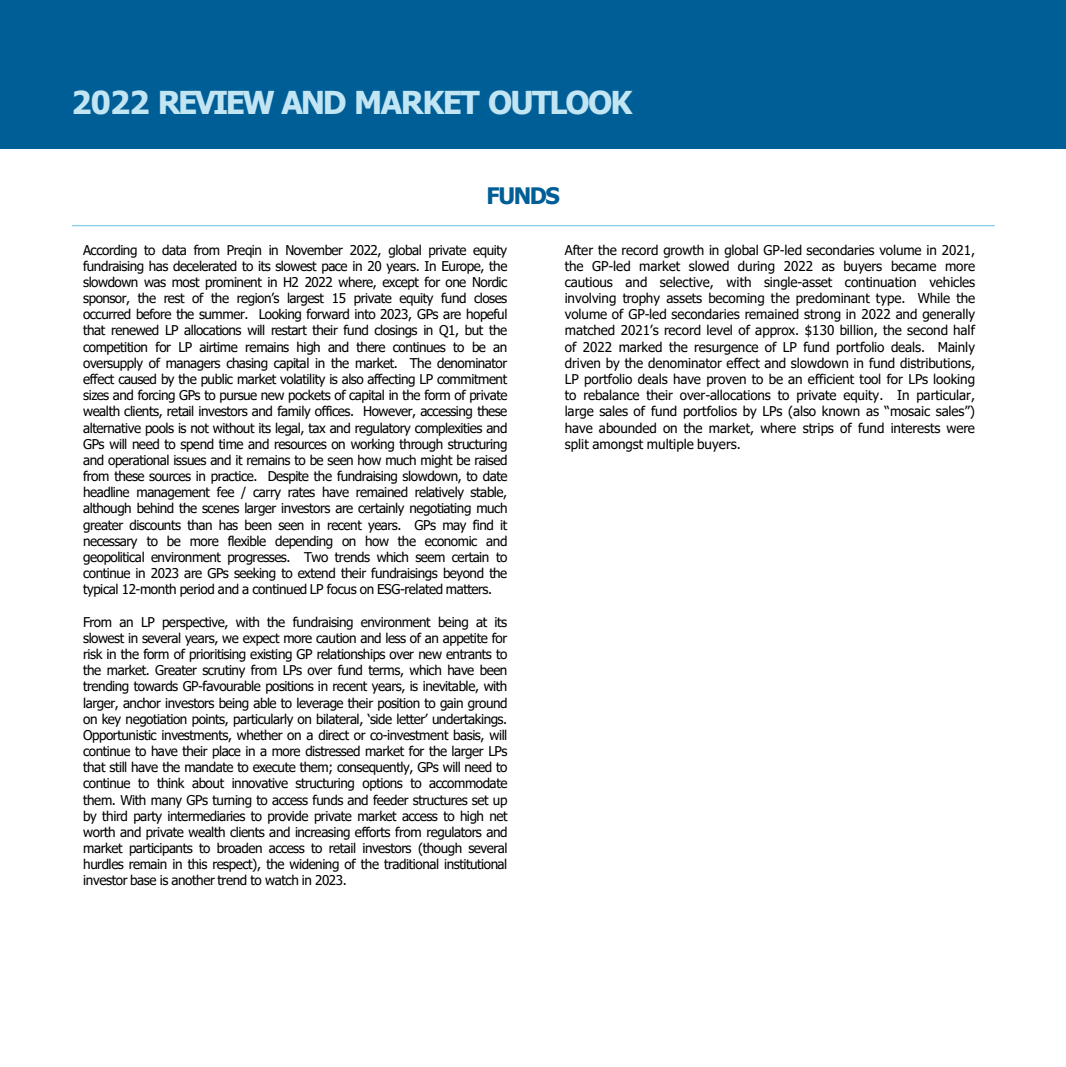
<style>
.page{position:relative;width:1066px;height:1067px;background:#fff}
.page>*{position:absolute;margin:0;border:0;box-sizing:border-box;transform-origin:0 0}
.t1{font:700 31.5px "Tahoma";letter-spacing:-.06em;color:#c2e5f3}
.t2{font:700 22.75px "Tahoma";letter-spacing:-.065em;color:#005e96}
.t3{font:13.47px/16.1px "Tahoma";letter-spacing:-.025em;color:#000;text-align:justify}
</style>
<div class="page">
<div style="left:0;top:0;width:1066px;height:149px;background:#005e96"></div>
<hr style="left:72px;top:225px;width:923px;height:1px;background:#86cfea">
<h2 class="t1" style="left:71px;top:80px;width:562px">2022 REVIEW AND MARKET OUTLOOK</h2>
<p class="t2" style="left:487px;top:180px;width:75px">FUNDS</p>
<p class="t3" style="left:83px;top:242px;width:426px">According to data from Preqin in November 2022, global private equity fundraising has decelerated to its slowest pace in 20 years. In Europe, the slowdown was most prominent in H2 2022 where, except for one Nordic sponsor, the rest of the region’s largest 15 private equity fund closes occurred before the summer. Looking forward into 2023, GPs are hopeful that renewed LP allocations will restart their fund closings in Q1, but the competition for LP airtime remains high and there continues to be an oversupply of managers chasing capital in the market. The denominator effect caused by the public market volatility is also affecting LP commitment sizes and forcing GPs to pursue new pockets of capital in the form of private wealth clients, retail investors and family offices. However, accessing these alternative pools is not without its legal, tax and regulatory complexities and GPs will need to spend time and resources on working through structuring and operational issues and it remains to be seen how much might be raised from these sources in practice. Despite the fundraising slowdown, to date headline management fee / carry rates have remained relatively stable, although behind the scenes larger investors are certainly negotiating much greater discounts than has been seen in recent years. GPs may find it necessary to be more flexible depending on how the economic and geopolitical environment progresses. Two trends which seem certain to continue in 2023 are GPs seeking to extend their fundraisings beyond the typical 12-month period and a continued LP focus on ESG-related matters.</p>
<p class="t3" style="left:83px;top:614px;width:426px">From an LP perspective, with the fundraising environment being at its slowest in several years, we expect more caution and less of an appetite for risk in the form of prioritising existing GP relationships over new entrants to the market. Greater scrutiny from LPs over fund terms, which have been trending towards GP-favourable positions in recent years, is inevitable, with larger, anchor investors being able to leverage their position to gain ground on key negotiation points, particularly on bilateral, ‘side letter’ undertakings.<br>Opportunistic investments, whether on a direct or co-investment basis, will continue to have their place in a more distressed market for the larger LPs that still have the mandate to execute them; consequently, GPs will need to continue to think about innovative structuring options to accommodate them. With many GPs turning to access funds and feeder structures set up by third party intermediaries to provide private market access to high net worth and private wealth clients and increasing efforts from regulators and market participants to broaden access to retail investors (though several hurdles remain in this respect), the widening of the traditional institutional investor base is another trend to watch in 2023.</p>
<p class="t3" style="left:565px;top:242px;width:412px">After the record growth in global GP-led secondaries volume in 2021, the GP-led market slowed during 2022 as buyers became more cautious and selective, with single-asset continuation vehicles involving trophy assets becoming the predominant type. While the volume of GP-led secondaries remained strong in 2022 and generally matched 2021’s record level of approx. $130 billion, the second half of 2022 marked the resurgence of LP fund portfolio deals. Mainly driven by the denominator effect and slowdown in fund distributions, LP portfolio deals have proven to be an efficient tool for LPs looking to rebalance their over-allocations to private equity. In particular, large sales of fund portfolios by LPs (also known as “mosaic sales”) have abounded on the market, where strips of fund interests were split amongst multiple buyers.</p>
</div>
